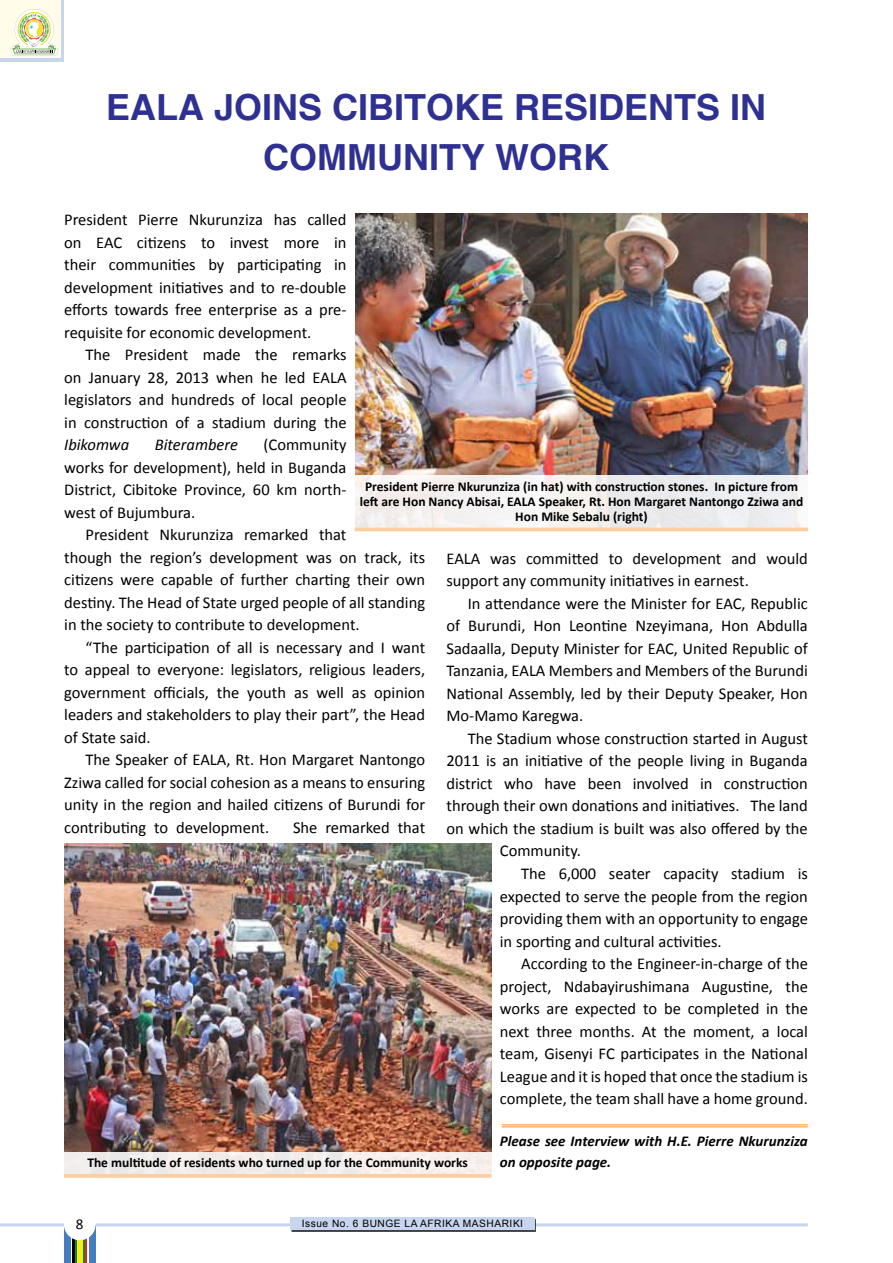
<style>
.page{position:relative;width:893px;height:1263px;background:#fff}
.page>*{position:absolute;margin:0;border:0;box-sizing:border-box;transform-origin:0 0}
.t1{font:700 36px/49.5px "Helvetica";color:#2e3092;text-align:center}
.t2{font:16.5px/22.5px "Calibri";color:#000;text-align:justify}
.t3{font:italic 16.5px "Calibri";color:#000}
.t4{font:italic 700 15px/21px "Calibri";color:#000}
.t5{font:15px "Calibri";color:#000}
.t6{font:700 13.5px/15px "Calibri";color:#000;text-align:center}
.t7{font:10.2px "Arial";letter-spacing:.05em;color:#000}
</style>
<div class="page">
<hr style="left:0;top:1223px;width:808px;height:3px;background:#c7d6ee">
<div style="left:292px;top:1219px;width:244px;height:13px;background:#404040"></div>
<div style="left:290px;top:1217px;width:245px;height:13px;background:#c7d6ee"></div>
<svg style="left:84px;top:1239px;width:3px;height:24px"></svg>
<div style="left:76px;top:1226px;width:8px;height:37px;background:#f7ec16"></div>
<svg style="left:72px;top:1238px;width:4px;height:25px"></svg>
<div style="left:64px;top:1226px;width:6px;height:37px;background:#457dc0"></div>
<div style="left:90px;top:1226px;width:6px;height:37px;background:#457dc0"></div>
<hr style="left:83px;top:1226px;width:1px;height:37px;background:#0d8442">
<hr style="left:76px;top:1226px;width:1px;height:37px;background:#0d8442">
<div style="left:64px;top:1208px;width:32px;height:32px;background:#fff;border-radius:50%"></div>
<div style="left:0;top:0;width:64px;height:62px;background:#c7d6ee"></div>
<div style="left:0;top:0;width:61px;height:58px;background:#fffde9"></div>
<svg style="left:10px;top:9px;width:48px;height:46px"></svg>
<img style="left:355px;top:213px;width:453px;height:262px">
<img style="left:64px;top:843px;width:427px;height:309px">
<hr style="left:502px;top:1124px;width:306px;height:1px;background:#f78d28">
<hr style="left:502px;top:1126px;width:306px;height:1px;background:#f78d28">
<div style="left:355px;top:475px;width:453px;height:56px;background:#f3f0f0"></div>
<hr style="left:355px;top:528px;width:453px;height:3px;background:#fdcea1">
<div style="left:64px;top:1152px;width:427px;height:26px;background:#f3edeb"></div>
<svg style="left:64px;top:1174px;width:427px;height:4px;background:#fccfa5"></svg>
<h1 class="t1" style="left:106px;top:85px;width:662px">EALA JOINS CIBITOKE RESIDENTS IN<br>COMMUNITY WORK</h1>
<p class="t2" style="left:64px;top:208px;width:284px">President Pierre Nkurunziza has called on EAC citizens to invest more in their communities by participating in development initiatives and to re-double efforts towards free enterprise as a pre&shy;requisite for economic development.</p>
<p class="t2" style="left:64px;top:343px;width:284px;text-indent:21px">The President made the remarks on January 28, 2013 when he led EALA legislators and hundreds of local people in construction of a stadium during the</p>
<p class="t3" style="left:64px;top:435px;width:66px">Ibikomwa</p>
<p class="t3" style="left:155px;top:435px;width:85px">Biterambere</p>
<p class="t2" style="left:64px;top:433px;width:284px;text-indent:199px">(Community works for development), held in Buganda District, Cibitoke Province, 60 km north&shy;west of Bujumbura.</p>
<p class="t2" style="left:64px;top:523px;width:362px;text-align:left;text-indent:21px">President Nkurunziza remarked that<br>though the region’s development was on track, its citizens were capable of further charting their own destiny. The Head of State urged people of all standing in the society to contribute to development.</p>
<p class="t2" style="left:64px;top:635px;width:362px;text-indent:21px">“The participation of all is necessary and I want to appeal to everyone: legislators, religious leaders, government officials, the youth as well as opinion leaders and stakeholders to play their part”, the Head of State said.</p>
<p class="t2" style="left:64px;top:748px;width:362px;text-indent:21px">The Speaker of EALA, Rt. Hon Margaret Nantongo Zziwa called for social cohesion as a means to ensuring unity in the region and hailed citizens of Burundi for contributing to development.</p>
<p class="t6" style="left:360px;top:478px;width:445px">President Pierre Nkurunziza (in hat) with construction stones. In picture from left are Hon Nancy Abisai, EALA Speaker, Rt. Hon Margaret Nantongo Zziwa and<br>Hon Mike Sebalu (right)</p>
<p class="t2" style="left:446px;top:546px;width:363px">EALA was committed to development and would support any community initiatives in earnest.</p>
<p class="t2" style="left:446px;top:591px;width:363px;text-indent:21px">In attendance were the Minister for EAC, Republic of Burundi, Hon Leontine Nzeyimana, Hon Abdulla Sadaalla, Deputy Minister for EAC, United Republic of Tanzania, EALA Members and Members of the Burundi National Assembly, led by their Deputy Speaker, Hon Mo-Mamo Karegwa.</p>
<p class="t2" style="left:468px;top:726px;width:342px">The Stadium whose construction started in August</p>
<p class="t2" style="left:446px;top:749px;width:363px">2011 is an initiative of the people living in Buganda</p>
<p class="t2" style="left:446px;top:771px;width:363px">district who have been involved in construction</p>
<p class="t2" style="left:446px;top:794px;width:363px">through their own donations and initiatives. The land</p>
<p class="t2" style="left:446px;top:816px;width:363px">on which the stadium is built was also offered by the</p>
<p class="t2" style="left:500px;top:839px;width:83px">Community.</p>
<p class="t2" style="left:521px;top:861px;width:288px">The 6,000 seater capacity stadium is</p>
<p class="t2" style="left:500px;top:884px;width:309px">expected to serve the people from the region</p>
<p class="t2" style="left:500px;top:906px;width:309px">providing them with an opportunity to engage</p>
<p class="t2" style="left:500px;top:929px;width:223px">in sporting and cultural activities.</p>
<p class="t2" style="left:521px;top:951px;width:288px">According to the Engineer-in-charge of the</p>
<p class="t2" style="left:500px;top:974px;width:309px">project, Ndabayirushimana Augustine, the</p>
<p class="t2" style="left:500px;top:996px;width:309px">works are expected to be completed in the</p>
<p class="t2" style="left:500px;top:1019px;width:309px">next three months. At the moment, a local</p>
<p class="t2" style="left:500px;top:1041px;width:309px">team, Gisenyi FC participates in the National</p>
<p class="t2" style="left:500px;top:1064px;width:309px">League and it is hoped that once the stadium is</p>
<p class="t2" style="left:500px;top:1086px;width:309px">complete, the team shall have a home ground.</p>
<p class="t4" style="left:500px;top:1130px;width:309px">Please see Interview with H.E. Pierre Nkurunziza on opposite page.</p>
<p class="t2" style="left:293px;top:815px;width:134px">She remarked that</p>
<p class="t6" style="left:87px;top:1155px;width:382px">The multitude of residents who turned up for the Community works</p>
<p class="t5" style="left:76px;top:1214px;width:9px">8</p>
<p class="t7" style="left:302px;top:1217px;width:223px">Issue No. 6 BUNGE LA AFRIKA MASHARIKI</p>
</div>
